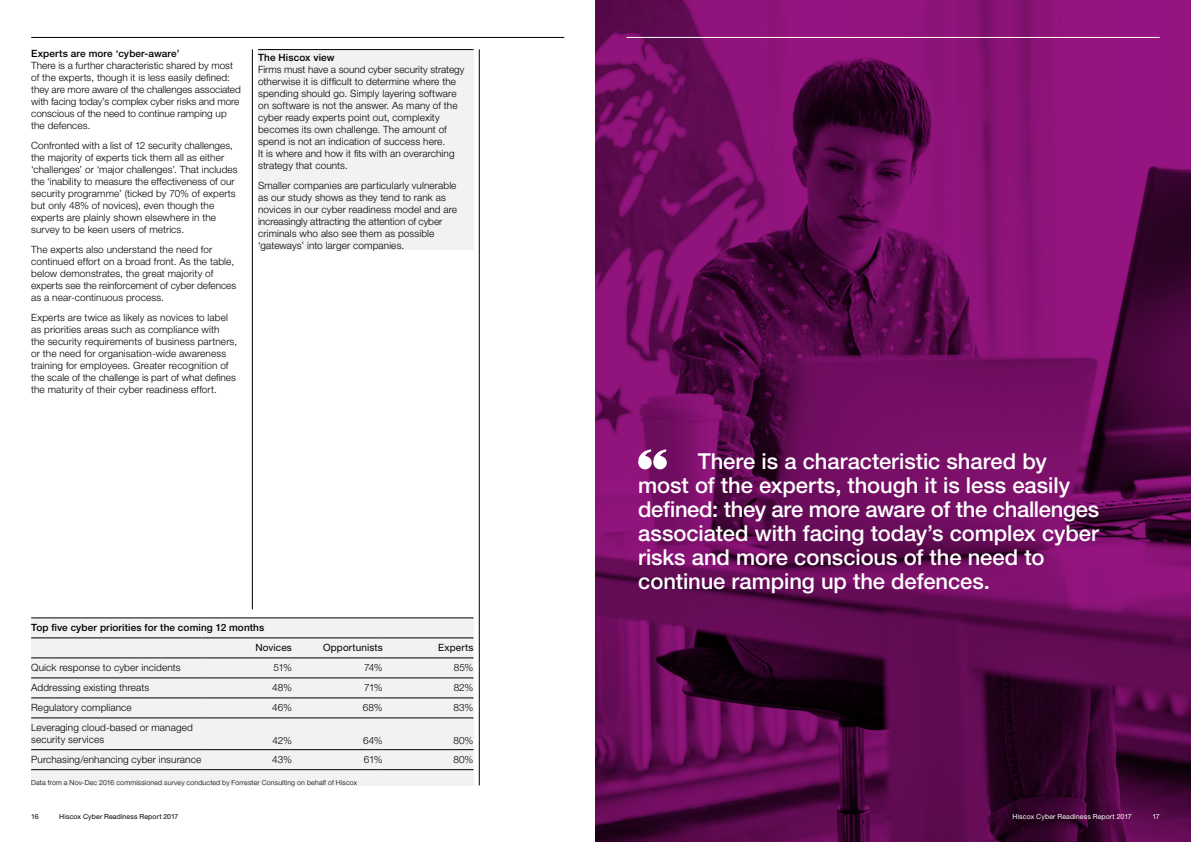
<style>
.page{position:relative;width:1191px;height:842px;background:#fff}
.page>*{position:absolute;margin:0;border:0;box-sizing:border-box;transform-origin:0 0}
.t1{font:500 22px/24px "Helvetica Neue LT Std";letter-spacing:-.005em;color:#fff}
.t2{font:300 10px/12px "Helvetica Neue LT Std";letter-spacing:.01em;color:#000}
.t3{font:500 10px "Helvetica Neue LT Std";letter-spacing:.01em;color:#000}
.t4{font:10px "Helvetica Neue LT Std";letter-spacing:.01em;color:#000}
.t5{font:300 7px "Helvetica Neue LT Std";letter-spacing:.025em;color:#000}
.t6{font:7px "Helvetica Neue LT Std";letter-spacing:.015em;color:#000}
.t7{font:7px "Helvetica Neue LT Std";letter-spacing:.015em;color:#fff}
</style>
<div class="page">
<div style="left:31px;top:619px;width:442px;height:166px;background:#f2f2f2"></div>
<hr style="left:31px;top:618px;width:170px;height:1px;background:#000">
<hr style="left:201px;top:618px;width:91px;height:1px;background:#000">
<hr style="left:292px;top:618px;width:91px;height:1px;background:#000">
<hr style="left:383px;top:618px;width:90px;height:1px;background:#000">
<hr style="left:31px;top:638px;width:170px;height:1px;background:#000">
<hr style="left:201px;top:638px;width:91px;height:1px;background:#000">
<hr style="left:292px;top:638px;width:91px;height:1px;background:#000">
<hr style="left:383px;top:638px;width:90px;height:1px;background:#000">
<hr style="left:31px;top:658px;width:170px;height:1px;background:#000">
<hr style="left:201px;top:658px;width:91px;height:1px;background:#000">
<hr style="left:292px;top:658px;width:91px;height:1px;background:#000">
<hr style="left:383px;top:658px;width:90px;height:1px;background:#000">
<hr style="left:31px;top:678px;width:170px;height:1px;background:#000">
<hr style="left:201px;top:678px;width:91px;height:1px;background:#000">
<hr style="left:292px;top:678px;width:91px;height:1px;background:#000">
<hr style="left:383px;top:678px;width:90px;height:1px;background:#000">
<hr style="left:31px;top:698px;width:170px;height:1px;background:#000">
<hr style="left:201px;top:698px;width:91px;height:1px;background:#000">
<hr style="left:292px;top:698px;width:91px;height:1px;background:#000">
<hr style="left:383px;top:698px;width:90px;height:1px;background:#000">
<hr style="left:31px;top:718px;width:170px;height:1px;background:#000">
<hr style="left:201px;top:718px;width:91px;height:1px;background:#000">
<hr style="left:292px;top:718px;width:91px;height:1px;background:#000">
<hr style="left:383px;top:718px;width:90px;height:1px;background:#000">
<hr style="left:31px;top:749px;width:170px;height:1px;background:#000">
<hr style="left:201px;top:749px;width:91px;height:1px;background:#000">
<hr style="left:292px;top:749px;width:91px;height:1px;background:#000">
<hr style="left:383px;top:749px;width:90px;height:1px;background:#000">
<hr style="left:31px;top:769px;width:170px;height:1px;background:#000">
<hr style="left:201px;top:769px;width:91px;height:1px;background:#000">
<hr style="left:292px;top:769px;width:91px;height:1px;background:#000">
<hr style="left:383px;top:769px;width:90px;height:1px;background:#000">
<img style="left:595px;top:0;width:596px;height:842px">
<hr style="left:31px;top:37px;width:533px;height:1px;background:#000">
<hr style="left:252px;top:49px;width:1px;height:560px;background:#000">
<hr style="left:479px;top:49px;width:1px;height:736px;background:#000">
<hr style="left:626px;top:37px;width:533px;height:1px;background:#fff">
<svg style="left:638px;top:449px;width:29px;height:20px"></svg>
<div style="left:258px;top:49px;width:215px;height:200px;background:#f2f2f2"></div>
<hr style="left:258px;top:49px;width:215px;height:1px;background:#000">
<p class="t3" style="left:31px;top:48px;width:150px">Experts are more ‘cyber-aware’</p>
<p class="t2" style="left:31px;top:60px;width:211px">There is a further characteristic shared by most of the experts, though it is less easily defined: they are more aware of the challenges associated with facing today’s complex cyber risks and more conscious of the need to continue ramping up the defences.</p>
<p class="t2" style="left:31px;top:140px;width:208px">Confronted with a list of 12 security challenges, the majority of experts tick them all as either ‘challenges’ or ‘major challenges’. That includes the ‘inability to measure the effectiveness of our security programme’ (ticked by 70% of experts but only 48% of novices), even though the experts are plainly shown elsewhere in the survey to be keen users of metrics.</p>
<p class="t2" style="left:31px;top:244px;width:206px">The experts also understand the need for continued effort on a broad front. As the table, below demonstrates, the great majority of experts see the reinforcement of cyber defences as a near-continuous process.</p>
<p class="t2" style="left:31px;top:312px;width:207px">Experts are twice as likely as novices to label as priorities areas such as compliance with<br>the security requirements of business partners, or the need for organisation-wide awareness training for employees. Greater recognition of the scale of the challenge is part of what defines the maturity of their cyber readiness effort.</p>
<p class="t3" style="left:258px;top:52px;width:78px">The Hiscox view</p>
<p class="t2" style="left:258px;top:64px;width:208px">Firms must have a sound cyber security strategy otherwise it is difficult to determine where the spending should go. Simply layering software on software is not the answer. As many of the cyber ready experts point out, complexity becomes its own challenge. The amount of spend is not an indication of success here.<br>It is where and how it fits with an overarching strategy that counts.</p>
<p class="t2" style="left:258px;top:180px;width:200px">Smaller companies are particularly vulnerable as our study shows as they tend to rank as novices in our cyber readiness model and are increasingly attracting the attention of cyber criminals who also see them as possible ‘gateways’ into larger companies.</p>
<p class="t3" style="left:31px;top:622px;width:235px">Top five cyber priorities for the coming 12 months</p>
<p class="t4" style="left:255px;top:642px;width:38px">Novices</p>
<p class="t4" style="left:323px;top:642px;width:61px">Opportunists</p>
<p class="t4" style="left:438px;top:642px;width:37px">Experts</p>
<p class="t2" style="left:31px;top:662px;width:151px">Quick response to cyber incidents</p>
<p class="t2" style="left:273px;top:662px;width:20px">51%</p>
<p class="t2" style="left:364px;top:662px;width:20px">74%</p>
<p class="t2" style="left:454px;top:662px;width:21px">85%</p>
<p class="t2" style="left:31px;top:682px;width:120px">Addressing existing threats</p>
<p class="t2" style="left:272px;top:682px;width:21px">48%</p>
<p class="t2" style="left:364px;top:682px;width:20px">71%</p>
<p class="t2" style="left:454px;top:682px;width:21px">82%</p>
<p class="t2" style="left:31px;top:702px;width:102px">Regulatory compliance</p>
<p class="t2" style="left:272px;top:702px;width:21px">46%</p>
<p class="t2" style="left:363px;top:702px;width:21px">68%</p>
<p class="t2" style="left:453px;top:702px;width:21px">83%</p>
<p class="t2" style="left:31px;top:721px;width:163px">Leveraging cloud-based or managed security services</p>
<p class="t2" style="left:272px;top:734px;width:21px">42%</p>
<p class="t2" style="left:363px;top:734px;width:21px">64%</p>
<p class="t2" style="left:453px;top:734px;width:22px">80%</p>
<p class="t1" style="left:638px;top:449px;width:462px;text-indent:60px">There is a characteristic shared by most of the experts, though it is less easily defined: they are more aware of the challenges associated with facing today’s complex cyber risks and more conscious of the need to continue ramping up the defences.</p>
<p class="t2" style="left:31px;top:753px;width:171px">Purchasing/enhancing cyber insurance</p>
<p class="t2" style="left:272px;top:753px;width:21px">43%</p>
<p class="t2" style="left:364px;top:753px;width:20px">61%</p>
<p class="t2" style="left:453px;top:753px;width:22px">80%</p>
<p class="t5" style="left:31px;top:779px;width:327px">Data from a Nov-Dec 2016 commissioned survey conducted by Forrester Consulting on behalf of Hiscox</p>
<p class="t6" style="left:31px;top:812px;width:9px">16</p>
<p class="t6" style="left:59px;top:812px;width:121px">Hiscox Cyber Readiness Report 2017</p>
<p class="t7" style="left:1012px;top:812px;width:121px">Hiscox Cyber Readiness Report 2017</p>
<p class="t7" style="left:1152px;top:812px;width:9px">17</p>
</div>
